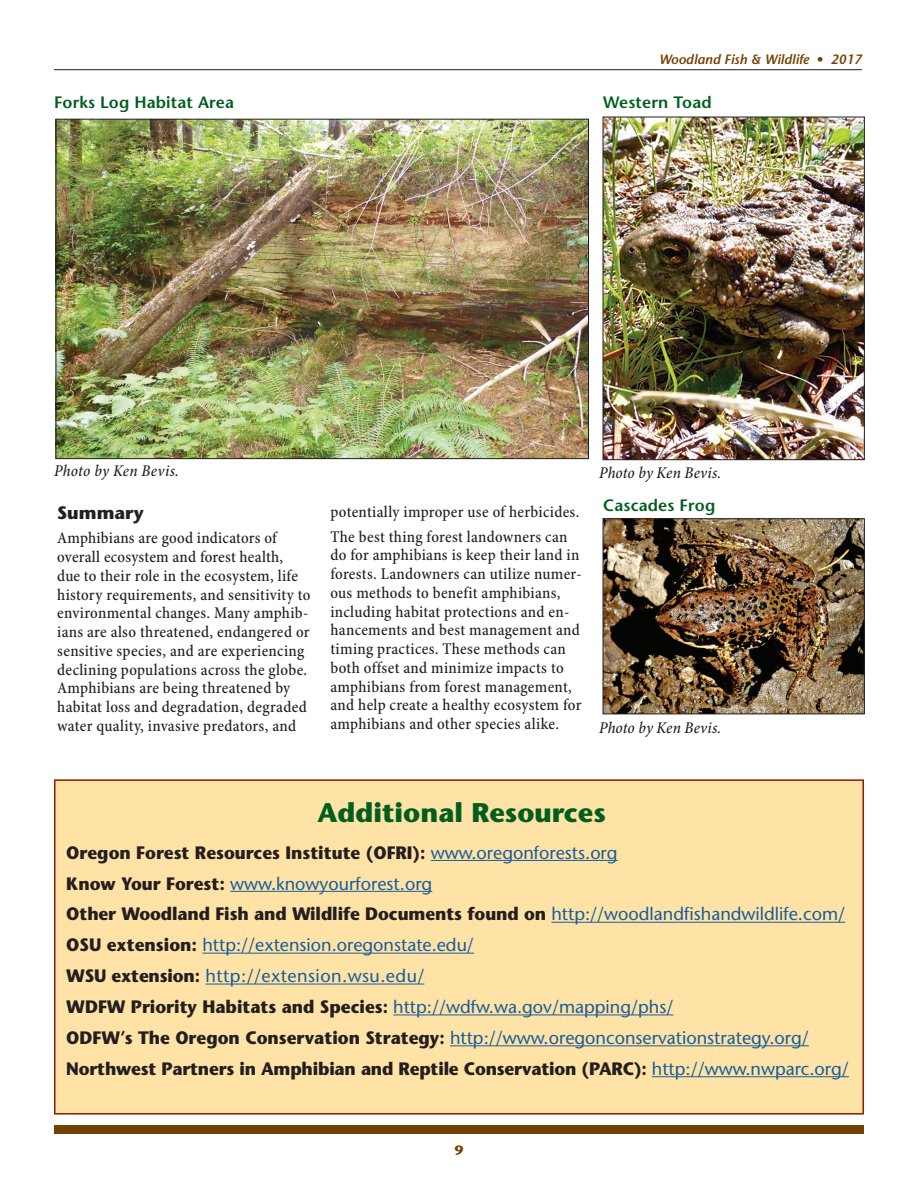
<style>
.page{position:relative;width:918px;height:1188px;background:#fff}
.page>*{position:absolute;margin:0;border:0;box-sizing:border-box;transform-origin:0 0}
.t1{font:700 27px "Stone Sans Std";color:#025e1f}
.headers{font:700 18px "Stone Sans Std";letter-spacing:-.005em;color:#231f20;scale:.95 1}
.t2{font:500 18px "Stone Sans Std";color:#175d9e}
.t3{font:500 18px "Stone Sans Std";letter-spacing:.025em;color:#175d9e}
.headers-2{font:700 18px "Stone Sans Std";letter-spacing:-.005em;color:#231f20}
.t4{font:500 condensed 16.5px/18.8px "Minion Pro";letter-spacing:.015em;color:#231f20}
.t5{font:italic 500 condensed 16.5px "Minion Pro";letter-spacing:.015em;color:#231f20}
.Small_Head_2{font:600 16.5px "Stone Sans Std";letter-spacing:.01em;color:#025e1f}
.t6{font:italic 600 13.5px "Stone Sans Std";color:#754100}
.t7{font:700 13.5px "Stone Sans Std";color:#754100}
.s1{font-weight:500;color:#175d9e}
.s2{font-weight:700;color:#231f20}
</style>
<div class="page">
<div style="left:54px;top:1125px;width:810px;height:9px;background:#754100"></div>
<hr style="left:54px;top:69px;width:808px;height:1px;background:#231f20">
<img style="left:58px;top:121px;width:529px;height:336px">
<div style="left:55px;top:780px;width:808px;height:334px;background:#ffe2a5"></div>
<hr style="left:431px;top:860px;width:187px;height:1px;background:#175d9e">
<hr style="left:230px;top:891px;width:202px;height:1px;background:#175d9e">
<hr style="left:551px;top:922px;width:294px;height:1px;background:#175d9e">
<hr style="left:202px;top:953px;width:272px;height:1px;background:#175d9e">
<hr style="left:206px;top:984px;width:218px;height:1px;background:#175d9e">
<hr style="left:393px;top:1014px;width:280px;height:1px;background:#175d9e">
<hr style="left:450px;top:1045px;width:359px;height:1px;background:#175d9e">
<hr style="left:652px;top:1076px;width:197px;height:1px;background:#175d9e">
<div style="left:54px;top:779px;width:810px;height:336px;border:2px solid #891c02"></div>
<img style="left:605px;top:119px;width:258px;height:339px">
<div style="left:603px;top:117px;width:262px;height:343px;border:1px solid #231f20"></div>
<img style="left:605px;top:520px;width:258px;height:192px">
<div style="left:603px;top:518px;width:262px;height:196px;border:1px solid #231f20"></div>
<p class="t6" style="left:659px;top:51px;width:204px">Woodland Fish &amp; Wildlife • 2017</p>
<p class="Small_Head_2" style="left:54px;top:92px;width:182px">Forks Log Habitat Area</p>
<p class="Small_Head_2" style="left:603px;top:92px;width:110px">Western Toad</p>
<p class="t5" style="left:54px;top:461px;width:126px">Photo by Ken Bevis.</p>
<p class="headers-2" style="left:57px;top:502px;width:88px">Summary</p>
<p class="t4" style="left:57px;top:530px;width:255px">Amphibians are good indicators of overall ecosystem and forest health,<br>due to their role in the ecosystem, life history requirements, and sensitivity to environmental changes. Many amphib&shy;ians are also threatened, endangered or sensitive species, and are experiencing declining populations across the globe.<br>Amphibians are being threatened by habitat loss and degradation, degraded water quality, invasive predators, and</p>
<p class="t4" style="left:330px;top:503px;width:251px">potentially improper use of herbicides.</p>
<p class="t4" style="left:330px;top:528px;width:253px">The best thing forest landowners can do for amphibians is keep their land in forests. Landowners can utilize numer&shy;ous methods to benefit amphibians, including habitat protections and en&shy;hancements and best management and timing practices. These methods can both offset and minimize impacts to amphibians from forest management, and help create a healthy ecosystem for amphibians and other species alike.</p>
<p class="t5" style="left:599px;top:463px;width:124px">Photo by Ken Bevis.</p>
<p class="Small_Head_2" style="left:603px;top:496px;width:114px">Cascades Frog</p>
<p class="t5" style="left:599px;top:718px;width:124px">Photo by Ken Bevis.</p>
<p class="t1" style="left:318px;top:797px;width:290px">Additional Resources</p>
<p class="headers" style="left:66px;top:842px;width:582px">Oregon Forest Resources Institute (OFRI): <span class="s1">www.oregonforests.org</span></p>
<p class="t2" style="left:66px;top:873px;width:368px"><span class="s2">Know Your Forest:</span> www.knowyourforest.org</p>
<p class="headers" style="left:66px;top:903px;width:821px">Other Woodland Fish and Wildlife Documents found on <span class="s1">http://woodlandfishandwildlife.com/</span></p>
<p class="t2" style="left:66px;top:934px;width:409px"><span class="s2">OSU extension:</span> http://extension.oregonstate.edu/</p>
<p class="t3" style="left:66px;top:965px;width:360px"><span class="s2">WSU extension:</span> http://extension.wsu.edu/</p>
<p class="headers" style="left:66px;top:996px;width:641px">WDFW Priority Habitats and Species: <span class="s1">http://wdfw.wa.gov/mapping/phs/</span></p>
<p class="t2" style="left:66px;top:1027px;width:744px"><span class="s2">ODFW’s The Oregon Conservation Strategy:</span> http://www.oregonconservationstrategy.org/</p>
<p class="headers" style="left:66px;top:1058px;width:825px">Northwest Partners in Amphibian and Reptile Conservation (PARC): <span class="s1">http://www.nwparc.org/</span></p>
<p class="t7" style="left:455px;top:1142px;width:10px">9</p>
</div>
